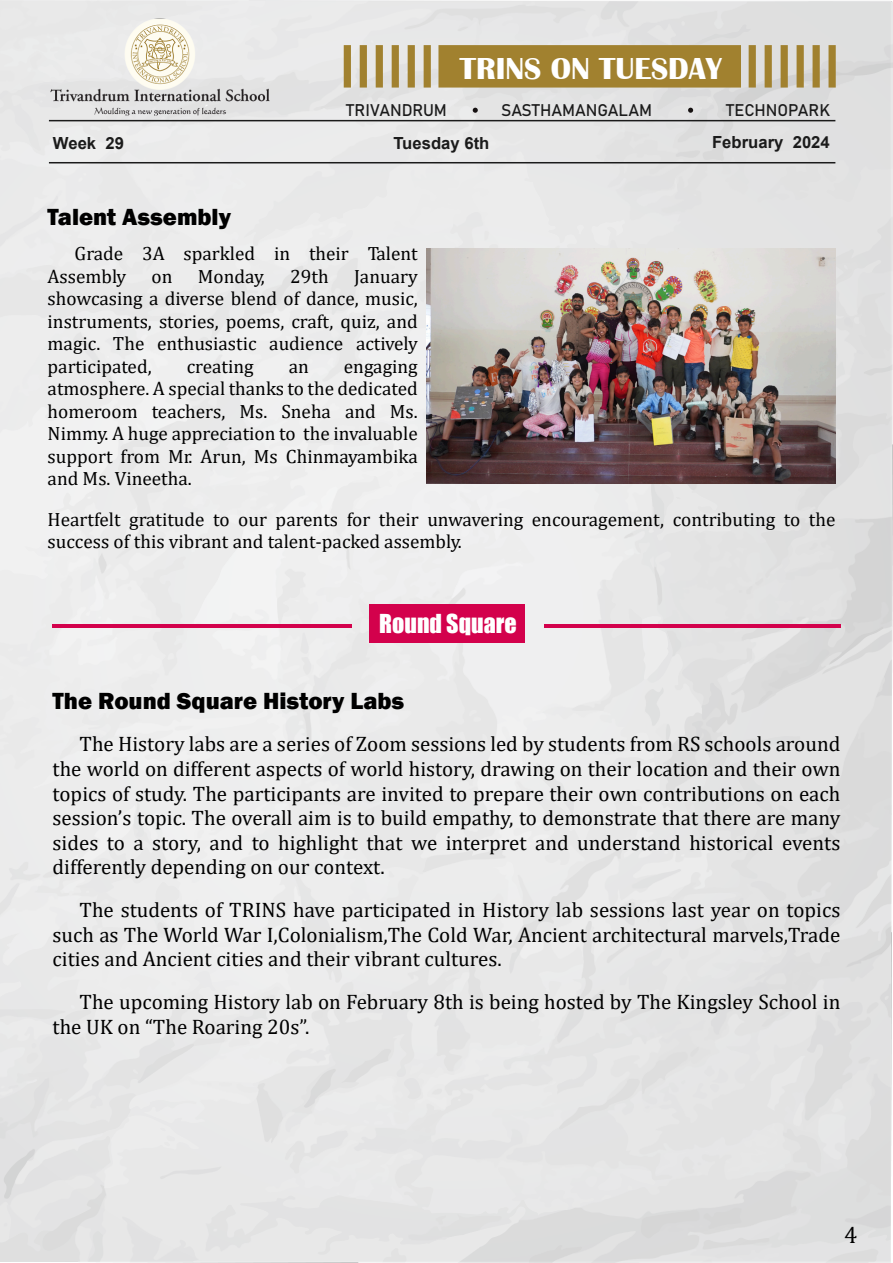
<style>
.page{position:relative;width:893px;height:1263px;background:#fff}
.page>*{position:absolute;margin:0;border:0;box-sizing:border-box;transform-origin:0 0}
.t1{font:700 31.35px "Britannic";color:#fff}
.t2{font:800 24px "Franklin Gothic";color:#000}
.t3{font:24px "Impact";color:#fff}
.t4{font:24px "Cambria Math";color:#000}
.t5{font:21px/24.6px "Cambria Math";color:#000;text-align:justify}
.t6{font:19.2px/22.5px "Cambria Math";color:#000}
.t7{font:16.65px "Bahnschrift";color:#1b1b1b}
.t8{font:700 16.65px "Arial";color:#1b1b1b}
</style>
<div class="page">
<img style="left:0;top:0;width:893px;height:1263px">
<svg style="left:344px;top:45px;width:492px;height:43px;background:#ae9656"></svg>
<hr style="left:49px;top:120px;width:786px;height:1px;background:#1b1b1b">
<hr style="left:49px;top:162px;width:786px;height:1px;background:#1b1b1b">
<svg style="left:473px;top:108px;width:5px;height:5px"></svg>
<svg style="left:688px;top:108px;width:5px;height:5px"></svg>
<img style="left:50px;top:18px;width:220px;height:98px">
<img style="left:426px;top:248px;width:409px;height:236px">
<div style="left:369px;top:604px;width:156px;height:39px;background:#d3014c"></div>
<hr style="left:53px;top:624px;width:299px;height:3px;background:#d3014c">
<hr style="left:544px;top:624px;width:296px;height:3px;background:#d3014c">
<h1 class="t1" style="left:460px;top:58px;width:263px">TRINS ON TUESDAY</h1>
<p class="t7" style="left:346px;top:103px;width:102px">TRIVANDRUM</p>
<p class="t7" style="left:501px;top:103px;width:152px">SASTHAMANGALAM</p>
<p class="t7" style="left:726px;top:103px;width:106px">TECHNOPARK</p>
<p class="t8" style="left:53px;top:137px;width:73px">Week 29</p>
<p class="t8" style="left:393px;top:137px;width:98px">Tuesday 6th</p>
<p class="t8" style="left:712px;top:136px;width:119px">February 2024</p>
<p class="t2" style="left:48px;top:208px;width:185px">Talent Assembly</p>
<p class="t6" style="left:48px;top:244px;width:372px;text-indent:27px">Grade 3A sparkled in their Talent<br>Assembly</p>
<p class="t6" style="left:152px;top:266px;width:22px">on</p>
<p class="t6" style="left:198px;top:266px;width:68px">Monday,</p>
<p class="t6" style="left:290px;top:266px;width:40px">29th</p>
<p class="t6" style="left:48px;top:266px;width:372px;text-align:justify;text-indent:306px">January showcasing a diverse blend of dance, music, instruments, stories, poems, craft, quiz, and magic. The enthusiastic audience actively participated,</p>
<p class="t6" style="left:48px;top:356px;width:372px;text-align:justify;text-indent:296px">engaging atmosphere. A special thanks to the dedicated homeroom teachers, Ms. Sneha and Ms.<br>Nimmy. A huge appreciation to the invaluable support from Mr. Arun, Ms Chinmayambika and Ms. Vineetha.</p>
<p class="t6" style="left:48px;top:509px;width:789px">Heartfelt gratitude to our parents for their unwavering encouragement, contributing to the success of this vibrant and talent-packed assembly.</p>
<p class="t6" style="left:187px;top:356px;width:68px">creating</p>
<p class="t6" style="left:289px;top:356px;width:22px">an</p>
<p class="t3" style="left:379px;top:614px;width:139px">Round Square</p>
<p class="t2" style="left:53px;top:692px;width:353px">The Round Square History Labs</p>
<p class="t5" style="left:53px;top:733px;width:789px;text-indent:27px">The History labs are a series of Zoom sessions led by students from RS schools around the world on different aspects of world history, drawing on their location and their own topics of study. The participants are invited to prepare their own contributions on each session’s topic. The overall aim is to build empathy, to demonstrate that there are many sides to a story, and to highlight that we interpret and understand historical events differently depending on our context.</p>
<p class="t5" style="left:53px;top:899px;width:789px;text-indent:27px">The students of TRINS have participated in History lab sessions last year on topics such as The World War I,Colonialism,The Cold War, Ancient architectural marvels,Trade cities and Ancient cities and their vibrant cultures.</p>
<p class="t5" style="left:53px;top:991px;width:789px;text-indent:27px">The upcoming History lab on February 8th is being hosted by The Kingsley School in the UK on “The Roaring 20s”.</p>
<p class="t4" style="left:844px;top:1224px;width:15px">4</p>
</div>
